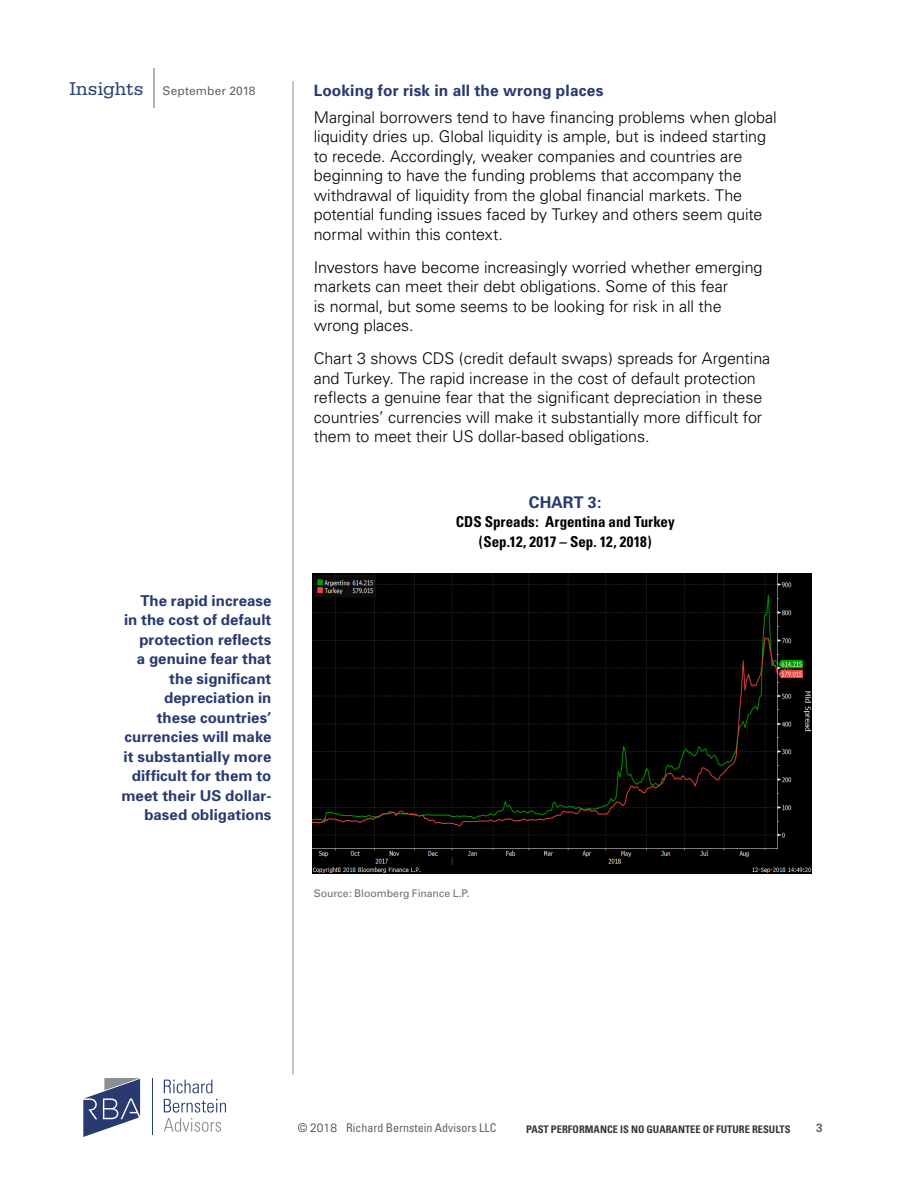
<style>
.page{position:relative;width:918px;height:1188px;background:#fff}
.page>*{position:absolute;margin:0;border:0;box-sizing:border-box;transform-origin:0 0}
.t1{font:19.5px "Serifa";letter-spacing:-.005em;color:#274473}
.t2{font:300 16.2px/19.5px "Univers";letter-spacing:-.005em;color:#000}
.t3{font:700 16.2px "Univers";color:#283a6f}
.t4{font:700 15.75px "Univers";letter-spacing:.01em;color:#283a6f}
.t5{font:700 15px/19.5px "Univers";letter-spacing:.005em;color:#283a6f;text-align:right}
.t6{font:700 condensed 15px/19.5px "Univers";color:#000;text-align:center}
.t7{font:condensed 12px "Univers";color:#636466}
.t8{font:12px "Univers";letter-spacing:.005em;color:#636466}
.t9{font:700 12px "Univers";color:#636466}
.t10{font:700 condensed 10.5px "Univers";color:#353a36}
.t11{font:10.5px "Univers";letter-spacing:-.005em;color:#6d6e71}
.s1{font-weight:300;font-stretch:normal;color:#353a36}
</style>
<div class="page">
<hr style="left:293px;top:81px;width:1px;height:994px;background:#8b8f91">
<hr style="left:154px;top:68px;width:1px;height:40px;background:#636466">
<svg style="left:83px;top:1078px;width:57px;height:59px"></svg>
<hr style="left:152px;top:1078px;width:1px;height:57px;background:#283a6f">
<svg style="left:164px;top:1080px;width:49px;height:13px"></svg>
<svg style="left:164px;top:1099px;width:62px;height:33px"></svg>
<img style="left:312px;top:574px;width:500px;height:299px">
<p class="t1" style="left:70px;top:78px;width:76px">Insights</p>
<p class="t8" style="left:163px;top:83px;width:95px">September 2018</p>
<p class="t4" style="left:314px;top:81px;width:291px">Looking for risk in all the wrong places</p>
<p class="t2" style="left:314px;top:107px;width:464px">Marginal borrowers tend to have financing problems when global liquidity dries up. Global liquidity is ample, but is indeed starting to recede. Accordingly, weaker companies and countries are beginning to have the funding problems that accompany the withdrawal of liquidity from the global financial markets. The potential funding issues faced by Turkey and others seem quite normal within this context.</p>
<p class="t2" style="left:314px;top:257px;width:450px">Investors have become increasingly worried whether emerging markets can meet their debt obligations. Some of this fear<br>is normal, but some seems to be looking for risk in all the wrong places.</p>
<p class="t2" style="left:314px;top:349px;width:458px">Chart 3 shows CDS (credit default swaps) spreads for Argentina and Turkey. The rapid increase in the cost of default protection reflects a genuine fear that the significant depreciation in these countries’ currencies will make it substantially more difficult for them to meet their US dollar-based obligations.</p>
<p class="t5" style="left:121px;top:591px;width:152px">The rapid increase<br>in the cost of default protection reflects<br>a genuine fear that the significant depreciation in these countries’ currencies will make it substantially more difficult for them to meet their US dollar&shy;based obligations</p>
<p class="t3" style="left:529px;top:492px;width:74px">CHART 3:</p>
<p class="t6" style="left:456px;top:512px;width:220px">CDS Spreads: Argentina and Turkey (Sep.12, 2017 – Sep. 12, 2018)</p>
<p class="t11" style="left:314px;top:887px;width:158px">Source: Bloomberg Finance L.P.</p>
<p class="t7" style="left:298px;top:1120px;width:200px"><span class="s1">© 2018</span> Richard Bernstein Advisors LLC</p>
<p class="t10" style="left:526px;top:1122px;width:266px">PAST PERFORMANCE IS NO GUARANTEE OF FUTURE RESULTS</p>
<p class="t9" style="left:816px;top:1121px;width:8px">3</p>
</div>
